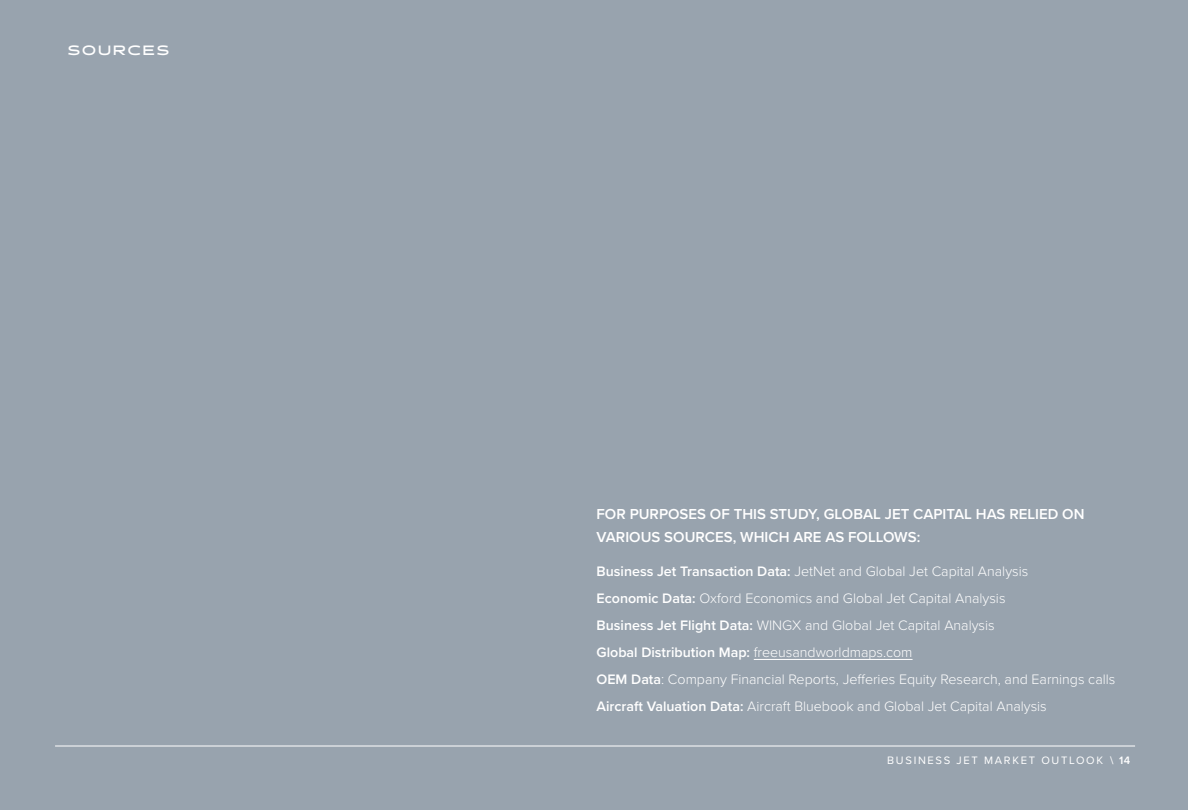
<style>
.page{position:relative;width:1188px;height:810px;background:#fff}
.page>*{position:absolute;margin:0;border:0;box-sizing:border-box;transform-origin:0 0}
.t1{font:600 15px/22.5px "Proxima Nova";color:#fff}
.t2{font:300 14.25px "Proxima Nova";color:#fff}
.t3{font:600 14.25px "Proxima Nova";color:#fff}
.t4{font:700 13.5px "Halogen";letter-spacing:.15em;color:#fff}
.t5{font:11.1px "Proxima Nova";letter-spacing:.15em;color:#fff}
.s1{font-weight:600}
.s2{font-weight:300}
.s3{font-weight:500}
</style>
<div class="page">
<div style="left:1px;top:0;width:1187px;height:810px;background:#98a3ae"></div>
<hr style="left:754px;top:659px;width:159px;height:1px;background:#fff">
<hr style="left:55px;top:746px;width:1080px;height:1px;background:#fff">
<p class="t4" style="left:68px;top:42px;width:103px">SOURCES</p>
<p class="t1" style="left:597px;top:502px;width:490px">FOR PURPOSES OF THIS STUDY, GLOBAL JET CAPITAL HAS RELIED ON<br>VARIOUS SOURCES, WHICH ARE AS FOLLOWS:</p>
<p class="t2" style="left:597px;top:561px;width:433px"><span class="s1">Business Jet Transaction Data:</span> JetNet and Global Jet Capital Analysis</p>
<p class="t2" style="left:597px;top:588px;width:411px"><span class="s1">Economic Data:</span> Oxford Economics and Global Jet Capital Analysis</p>
<p class="t2" style="left:597px;top:615px;width:400px"><span class="s1">Business Jet Flight Data:</span> WINGX and Global Jet Capital Analysis</p>
<p class="t3" style="left:597px;top:642px;width:318px">Global Distribution Map: <span class="s2">freeusandworldmaps.com</span></p>
<p class="t2" style="left:597px;top:669px;width:520px"><span class="s1">OEM Data</span>: Company Financial Reports, Jefferies Equity Research, and Earnings calls</p>
<p class="t2" style="left:597px;top:696px;width:452px"><span class="s1">Aircraft Valuation Data:</span> Aircraft Bluebook and Global Jet Capital Analysis</p>
<p class="t5" style="left:887px;top:752px;width:244px">BUSINESS JET MARKET OUTLOOK <span class="s3">\</span> <span class="s1">14</span></p>
</div>
